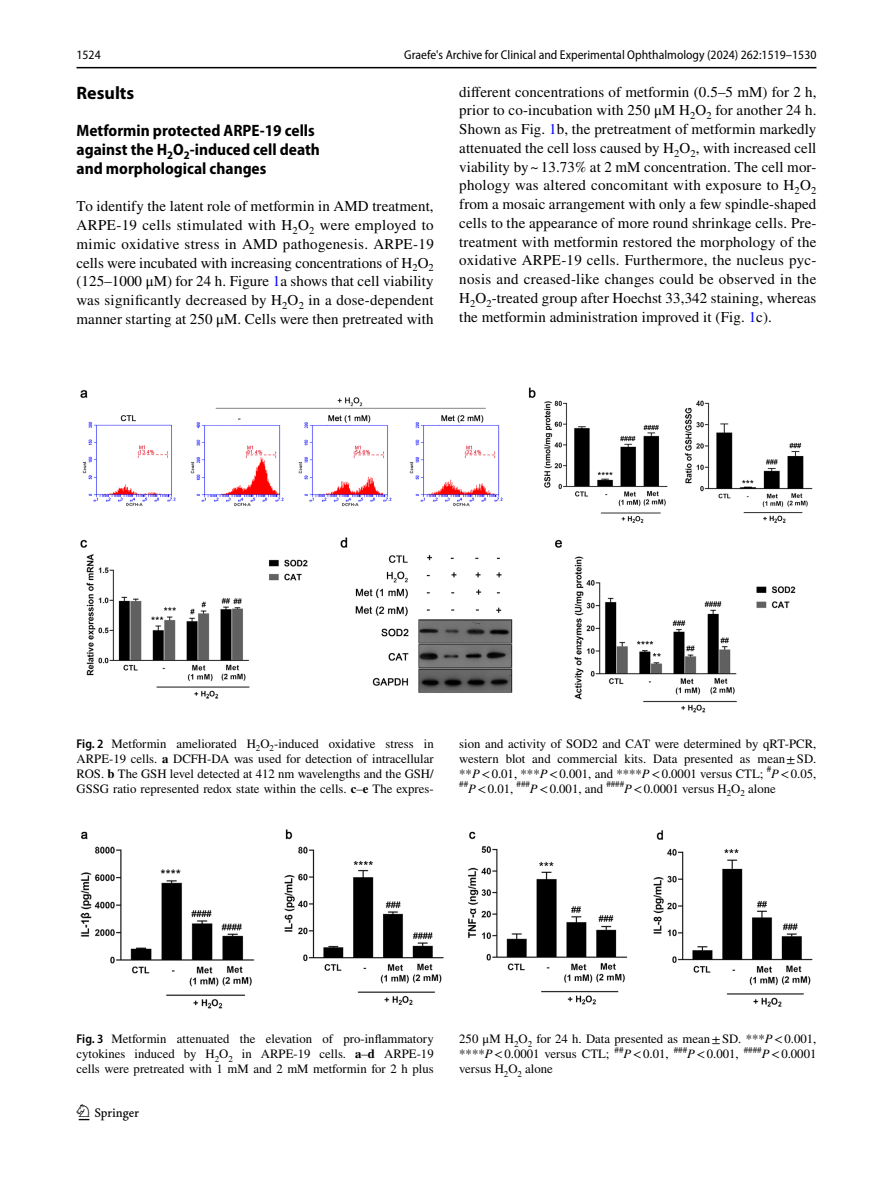
<style>
.page{position:relative;width:893px;height:1187px;background:#fff}
.page>*{position:absolute;margin:0;border:0;box-sizing:border-box;transform-origin:0 0}
.t1{font:22.5px "Springnew Regular 2";color:#000}
.t2{font:700 18px "Myriad Pro";color:#000}
.t3{font:700 semi-condensed 16.5px/18.8px "Myriad Pro";color:#000}
.t4{font:15px/18.8px "STIX";letter-spacing:.005em;color:#000;text-align:justify}
.t5{font:12.75px/15px "STIX";color:#000;text-align:justify}
.t6{font:semi-condensed 12.75px "Myriad Pro";color:#000}
.s1{color:#00f}
.s2{font-family:"Myriad Pro";font-weight:600;font-stretch:semi-condensed}
.s3{font-weight:700}
.s4{font-style:italic}
</style>
<div class="page">
<hr style="left:77px;top:67px;width:739px;height:1px;background:#000">
<img style="left:81px;top:387px;width:731px;height:325px">
<img style="left:81px;top:829px;width:731px;height:179px">
<p class="t6" style="left:77px;top:48px;width:26px">1524</p>
<p class="t6" style="left:404px;top:48px;width:414px">Graefe's Archive for Clinical and Experimental Ophthalmology (2024) 262:1519–1530</p>
<p class="t2" style="left:77px;top:81px;width:59px">Results</p>
<p class="t3" style="left:77px;top:122px;width:245px">Metformin protected ARPE‑19 cells against the H<sub>2</sub>O<sub>2</sub>‑induced cell death and morphological changes</p>
<p class="t4" style="left:77px;top:198px;width:359px">To identify the latent role of metformin in AMD treatment, ARPE-19 cells stimulated with H<sub>2</sub>O<sub>2</sub> were employed to mimic oxidative stress in AMD pathogenesis. ARPE-19 cells were incubated with increasing concentrations of H<sub>2</sub>O<sub>2 </sub>(125–1000 μM) for 24 h. Figure <span class="s1">1</span>a shows that cell viability was significantly decreased by H<sub>2</sub>O<sub>2</sub> in a dose-dependent manner starting at 250 μM. Cells were then pretreated with</p>
<p class="t4" style="left:459px;top:83px;width:359px">different concentrations of metformin (0.5–5 mM) for 2 h, prior to co-incubation with 250 μM H<sub>2</sub>O<sub>2</sub> for another 24 h.<br>Shown as Fig. <span class="s1">1</span>b, the pretreatment of metformin markedly attenuated the cell loss caused by H<sub>2</sub>O<sub>2</sub>, with increased cell viability by ~ 13.73% at 2 mM concentration. The cell mor&shy;phology was altered concomitant with exposure to H<sub>2</sub>O<sub>2 </sub>from a mosaic arrangement with only a few spindle-shaped cells to the appearance of more round shrinkage cells. Pre&shy;treatment with metformin restored the morphology of the oxidative ARPE-19 cells. Furthermore, the nucleus pyc&shy;nosis and creased-like changes could be observed in the H<sub>2</sub>O<sub>2</sub>-treated group after Hoechst 33,342 staining, whereas the metformin administration improved it (Fig. <span class="s1">1</span>c).</p>
<p class="t5" style="left:77px;top:736px;width:359px"><span class="s2">Fig. 2</span> Metformin ameliorated H<sub>2</sub>O<sub>2</sub>-induced oxidative stress in ARPE-19 cells. <span class="s3">a</span> DCFH-DA was used for detection of intracellular ROS. <span class="s3">b</span> The GSH level detected at 412 nm wavelengths and the GSH/ GSSG ratio represented redox state within the cells. <span class="s3">c</span>–<span class="s3">e</span> The expres-</p>
<p class="t5" style="left:459px;top:736px;width:359px">sion and activity of SOD2 and CAT were determined by qRT-PCR, western blot and commercial kits. Data presented as mean±SD. **<span class="s4">P</span>&lt;0.01, ***<span class="s4">P</span>&lt;0.001, and ****<span class="s4">P</span>&lt;0.0001 versus CTL; <sup>#</sup><span class="s4">P</span>&lt;0.05, <sup>##</sup><span class="s4">P</span>&lt;0.01, <sup>###</sup><span class="s4">P</span>&lt;0.001, and <sup>####</sup><span class="s4">P</span>&lt;0.0001 versus H<sub>2</sub>O<sub>2</sub> alone</p>
<p class="t5" style="left:77px;top:1032px;width:359px"><span class="s2">Fig. 3</span> Metformin attenuated the elevation of pro-inflammatory cytokines induced by H<sub>2</sub>O<sub>2</sub> in ARPE-19 cells. <span class="s3">a</span>–<span class="s3">d</span> ARPE-19 cells were pretreated with 1 mM and 2 mM metformin for 2 h plus</p>
<p class="t5" style="left:459px;top:1032px;width:359px">250 μM H<sub>2</sub>O<sub>2</sub> for 24 h. Data presented as mean±SD. ***<span class="s4">P</span>&lt;0.001, ****<span class="s4">P</span>&lt;0.0001 versus CTL; <sup>##</sup><span class="s4">P</span>&lt;0.01, <sup>###</sup><span class="s4">P</span>&lt;0.001, <sup>####</sup><span class="s4">P</span>&lt;0.0001 versus H<sub>2</sub>O<sub>2</sub> alone</p>
<h1 class="t1" style="left:79px;top:1104px;width:62px">1 3</h1>
</div>
